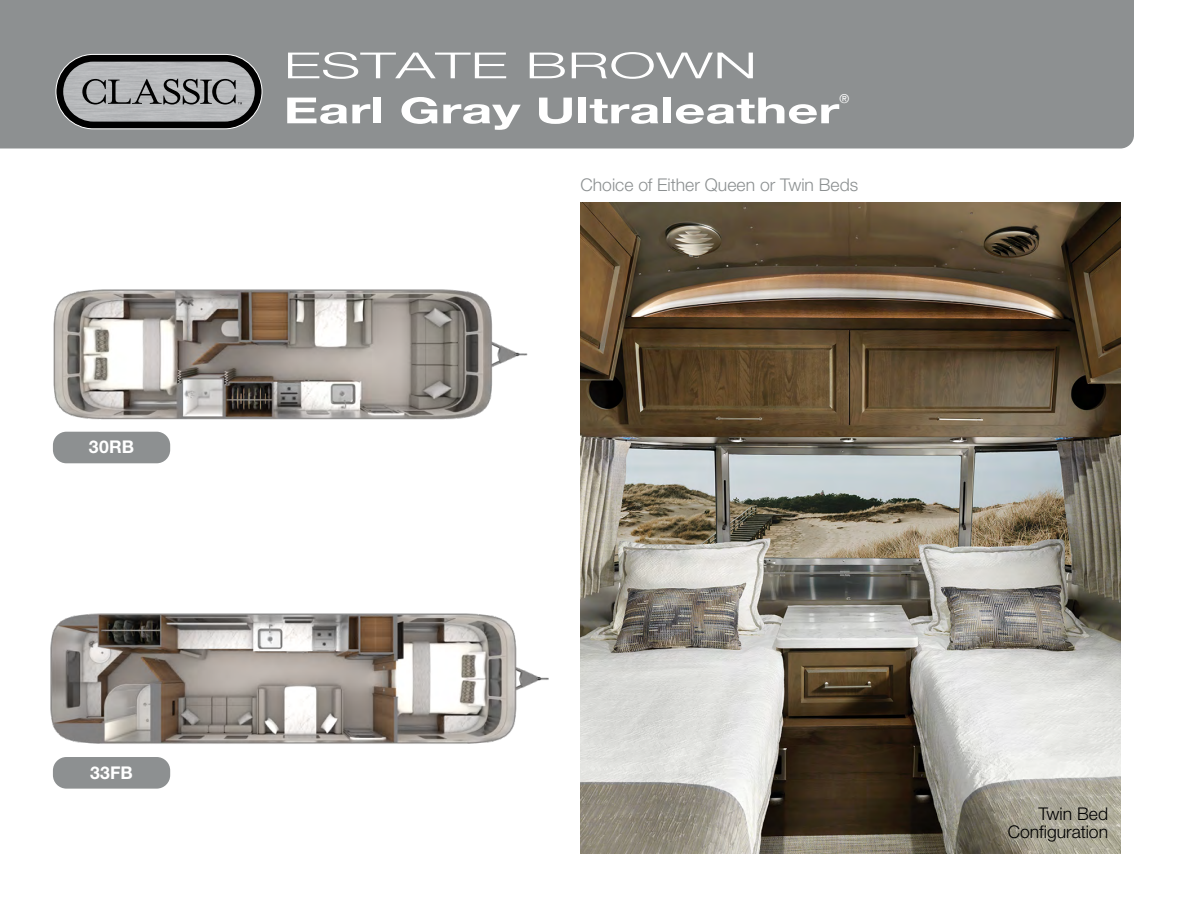
<style>
.page{position:relative;width:1188px;height:918px;background:#fff}
.page>*{position:absolute;margin:0;border:0;box-sizing:border-box;transform-origin:0 0}
.t1{font:36px "Helvetica Neue LT 75 Bd";color:#fff;scale:1.5 1}
.t2{font:36px "Helvetica Neue LT 45 Lt";color:#fff;scale:1.75 1}
.t3{font:300 17.55px "Helvetica Neue LT Std";color:#8c9091}
.t4{font:300 17.55px/18px "Helvetica Neue LT Std";color:#000;text-align:right}
.t5{font:700 17.55px "Helvetica Neue LT Std";letter-spacing:.015em;color:#fff}
.t6{font:12.3px "Helvetica Neue";color:#fff}
</style>
<div class="page">
<div style="left:0;top:0;width:1134px;height:148px;background:#8d9091"></div>
<div style="left:56px;top:54px;width:206px;height:75px;background:#000;border-radius:37px"></div>
<div style="left:56px;top:54px;width:206px;height:75px;border:1px solid #fff;border-radius:37px"></div>
<img style="left:63px;top:62px;width:192px;height:60px">
<svg style="left:82px;top:79px;width:160px;height:26px"></svg>
<img style="left:50px;top:613px;width:499px;height:131px">
<div style="left:53px;top:757px;width:117px;height:32px;background:#8d9091;border-radius:13px"></div>
<img style="left:53px;top:289px;width:475px;height:131px">
<div style="left:53px;top:432px;width:117px;height:31px;background:#8d9091;border-radius:13px"></div>
<img style="left:580px;top:202px;width:540px;height:651px">
<p class="t5" style="left:89px;top:436px;width:47px">30RB</p>
<p class="t5" style="left:90px;top:761px;width:44px">33FB</p>
<h1 class="t2" style="left:284px;top:43px;width:272px">ESTATE BROWN</h1>
<h1 class="t1" style="left:284px;top:88px;width:372px">Earl Gray Ultraleather</h1>
<p class="t6" style="left:839px;top:90px;width:11px">®</p>
<p class="t3" style="left:581px;top:175px;width:279px">Choice of Either Queen or Twin Beds</p>
<p class="t4" style="left:1008px;top:804px;width:102px">Twin Bed<br>Configuration</p>
</div>
